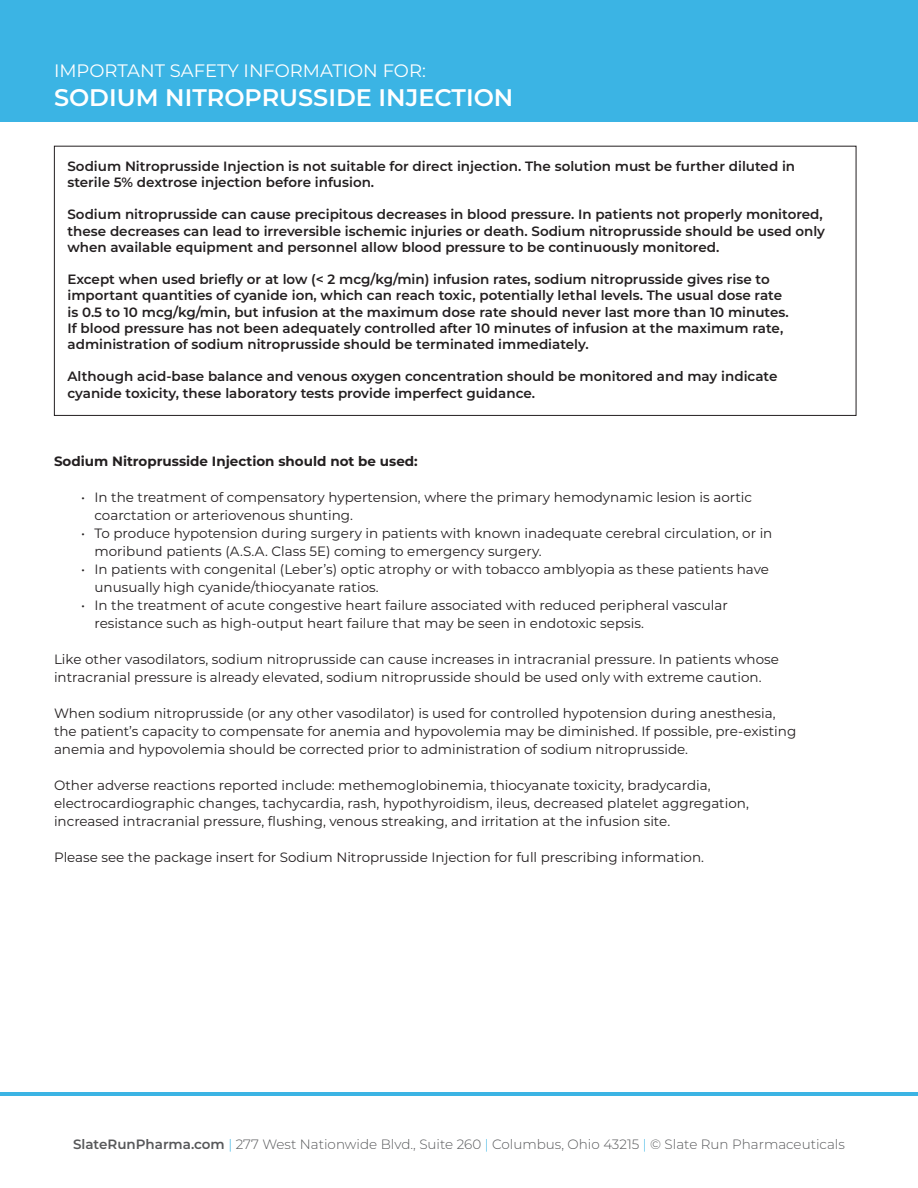
<style>
.page{position:relative;width:918px;height:1188px;background:#fff}
.page>*{position:absolute;margin:0;border:0;box-sizing:border-box;transform-origin:0 0}
.t1{font:600 24px "Montserrat";color:#fff}
.t2{font:18px "Montserrat";color:#fff}
.t3{font:13.5px/18px "Montserrat";color:#231f20}
.t4{font:600 13.5px/16.2px "Montserrat";color:#231f20}
.t5{font:300 13.5px "Montserrat";color:#57585a}
.t6{font:700 13.5px "Montserrat";color:#231f20}
.s1{font-weight:600}
.s2{color:#3bb4e4}
</style>
<div class="page">
<div style="left:0;top:0;width:918px;height:121px;background:#3bb4e4"></div>
<hr style="left:0;top:1092px;width:918px;height:4px;background:#3bb4e4">
<p class="t2" style="left:54px;top:58px;width:373px">IMPORTANT SAFETY INFORMATION FOR:</p>
<p class="t1" style="left:54px;top:80px;width:461px">SODIUM NITROPRUSSIDE INJECTION</p>
<p class="t4" style="left:68px;top:157px;width:729px">Sodium Nitroprusside Injection is not suitable for direct injection. The solution must be further diluted in sterile 5% dextrose injection before infusion.</p>
<p class="t4" style="left:68px;top:206px;width:759px">Sodium nitroprusside can cause precipitous decreases in blood pressure. In patients not properly monitored, these decreases can lead to irreversible ischemic injuries or death. Sodium nitroprusside should be used only when available equipment and personnel allow blood pressure to be continuously monitored.</p>
<p class="t4" style="left:68px;top:271px;width:723px">Except when used briefly or at low (&lt; 2 mcg/kg/min) infusion rates, sodium nitroprusside gives rise to important quantities of cyanide ion, which can reach toxic, potentially lethal levels. The usual dose rate is 0.5 to 10 mcg/kg/min, but infusion at the maximum dose rate should never last more than 10 minutes.<br>If blood pressure has not been adequately controlled after 10 minutes of infusion at the maximum rate, administration of sodium nitroprusside should be terminated immediately.</p>
<p class="t4" style="left:68px;top:368px;width:711px">Although acid-base balance and venous oxygen concentration should be monitored and may indicate cyanide toxicity, these laboratory tests provide imperfect guidance.</p>
<p class="t6" style="left:54px;top:452px;width:365px">Sodium Nitroprusside Injection should not be used:</p>
<p class="t3" style="left:94px;top:488px;width:659px;text-indent:-14px">• In the treatment of compensatory hypertension, where the primary hemodynamic lesion is aortic coarctation or arteriovenous shunting.</p>
<p class="t3" style="left:94px;top:524px;width:679px;text-indent:-14px">• To produce hypotension during surgery in patients with known inadequate cerebral circulation, or in moribund patients (A.S.A. Class 5E) coming to emergency surgery.</p>
<p class="t3" style="left:94px;top:560px;width:676px;text-indent:-14px">• In patients with congenital (Leber’s) optic atrophy or with tobacco amblyopia as these patients have unusually high cyanide/thiocyanate ratios.</p>
<p class="t3" style="left:94px;top:596px;width:635px;text-indent:-14px">• In the treatment of acute congestive heart failure associated with reduced peripheral vascular resistance such as high-output heart failure that may be seen in endotoxic sepsis.</p>
<p class="t3" style="left:54px;top:650px;width:726px">Like other vasodilators, sodium nitroprusside can cause increases in intracranial pressure. In patients whose intracranial pressure is already elevated, sodium nitroprusside should be used only with extreme caution.</p>
<p class="t3" style="left:54px;top:704px;width:744px">When sodium nitroprusside (or any other vasodilator) is used for controlled hypotension during anesthesia, the patient’s capacity to compensate for anemia and hypovolemia may be diminished. If possible, pre-existing anemia and hypovolemia should be corrected prior to administration of sodium nitroprusside.</p>
<p class="t3" style="left:54px;top:776px;width:696px">Other adverse reactions reported include: methemoglobinemia, thiocyanate toxicity, bradycardia, electrocardiographic changes, tachycardia, rash, hypothyroidism, ileus, decreased platelet aggregation, increased intracranial pressure, flushing, venous streaking, and irritation at the infusion site.</p>
<p class="t3" style="left:54px;top:848px;width:652px">Please see the package insert for Sodium Nitroprusside Injection for full prescribing information.</p>
<p class="t5" style="left:73px;top:1136px;width:773px"><span class="s1">SlateRunPharma.com</span> <span class="s2">|</span> 277 West Nationwide Blvd., Suite 260 <span class="s2">|</span> Columbus, Ohio 43215 <span class="s2">|</span> © Slate Run Pharmaceuticals</p>
</div>
